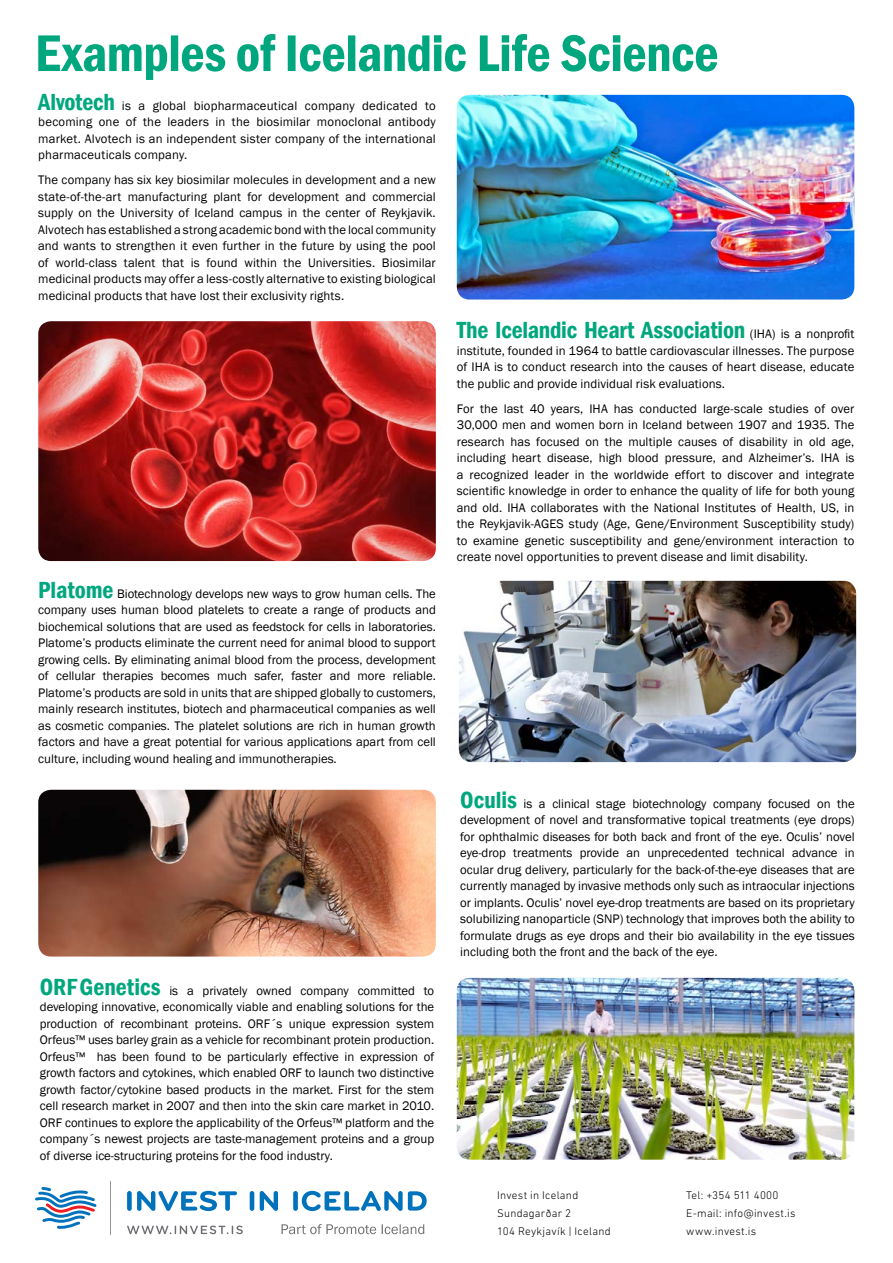
<style>
.page{position:relative;width:893px;height:1263px;background:#fff}
.page>*{position:absolute;margin:0;border:0;box-sizing:border-box;transform-origin:0 0}
.t1{font:600 condensed 24px "Franklin Gothic";letter-spacing:-.01em;color:#00a77e}
.t2{font:12.75px/16.5px "Franklin Gothic";color:#000;text-align:justify}
.t3{font:300 11.25px/18px "DIN Next LT Pro";letter-spacing:.025em;color:#000}
.s1{font-weight:600;font-stretch:condensed;font-size:24px;color:#00a77e}
.s2{font-weight:400;font-stretch:normal;font-size:12.75px;color:#000}
</style>
<div class="page">
<svg style="left:38px;top:34px;width:679px;height:46px"></svg>
<img style="left:457px;top:95px;width:397px;height:205px">
<img style="left:459px;top:581px;width:397px;height:181px">
<img style="left:38px;top:321px;width:398px;height:240px">
<img style="left:457px;top:978px;width:397px;height:182px">
<img style="left:38px;top:790px;width:398px;height:166px">
<svg style="left:282px;top:1224px;width:142px;height:10px"></svg>
<svg style="left:127px;top:1225px;width:116px;height:9px"></svg>
<svg style="left:35px;top:1187px;width:62px;height:42px"></svg>
<hr style="left:110px;top:1181px;width:1px;height:53px;background:#939598">
<div style="left:127px;top:1191px;width:5px;height:20px;background:#0072bc;border-radius:2px"></div>
<svg style="left:137px;top:1191px;width:100px;height:20px"></svg>
<hr style="left:250px;top:1191px;width:4px;height:20px;background:#0072bc;border-radius:2px">
<svg style="left:260px;top:1191px;width:18px;height:20px"></svg>
<div style="left:293px;top:1191px;width:5px;height:20px;background:#0072bc;border-radius:2px"></div>
<svg style="left:302px;top:1191px;width:125px;height:20px"></svg>
<p class="t2" style="left:38px;top:97px;width:399px"><span class="s1">Alvotech</span> is a global biopharmaceutical company dedicated to becoming one of the leaders in the biosimilar monoclonal antibody market. Alvotech is an independent sister company of the international pharmaceuticals company.</p>
<p class="t2" style="left:38px;top:172px;width:399px">The company has six key biosimilar molecules in development and a new state-of-the-art manufacturing plant for development and commercial supply on the University of Iceland campus in the center of Reykjavik.<br>Alvotech has established a strong academic bond with the local community and wants to strengthen it even further in the future by using the pool of world-class talent that is found within the Universities. Biosimilar medicinal products may offer a less-costly alternative to existing biological medicinal products that have lost their exclusivity rights.</p>
<p class="t2" style="left:38px;top:585px;width:399px"><span class="s1">Platome</span> Biotechnology develops new ways to grow human cells. The company uses human blood platelets to create a range of products and biochemical solutions that are used as feedstock for cells in laboratories.<br>Platome’s products eliminate the current need for animal blood to support growing cells. By eliminating animal blood from the process, development of cellular therapies becomes much safer, faster and more reliable.<br>Platome’s products are sold in units that are shipped globally to customers, mainly research institutes, biotech and pharmaceutical companies as well as cosmetic companies. The platelet solutions are rich in human growth factors and have a great potential for various applications apart from cell culture, including wound healing and immunotherapies.</p>
<p class="t2" style="left:40px;top:982px;width:396px"><span class="s1">ORFGenetics</span> is a privately owned company committed to developing innovative, economically viable and enabling solutions for the production of recombinant proteins. ORF´s unique expression system Orfeus™ uses barley grain as a vehicle for recombinant protein production.<br>Orfeus™ has been found to be particularly effective in expression of growth factors and cytokines, which enabled ORF to launch two distinctive growth factor/cytokine based products in the market. First for the stem cell research market in 2007 and then into the skin care market in 2010.<br>ORF continues to explore the applicability of the Orfeus™ platform and the company´s newest projects are taste-management proteins and a group of diverse ice-structuring proteins for the food industry.</p>
<h1 class="t1" style="left:457px;top:314px;width:399px">The Icelandic Heart Association <span class="s2">(IHA) is a nonprofit</span></h1>
<p class="t2" style="left:457px;top:342px;width:399px">institute, founded in 1964 to battle cardiovascular illnesses. The purpose of IHA is to conduct research into the causes of heart disease, educate the public and provide individual risk evaluations.</p>
<p class="t2" style="left:457px;top:400px;width:399px">For the last 40 years, IHA has conducted large-scale studies of over 30,000 men and women born in Iceland between 1907 and 1935. The research has focused on the multiple causes of disability in old age, including heart disease, high blood pressure, and Alzheimer’s. IHA is a recognized leader in the worldwide effort to discover and integrate scientific knowledge in order to enhance the quality of life for both young and old. IHA collaborates with the National Institutes of Health, US, in the Reykjavik-AGES study (Age, Gene/Environment Susceptibility study) to examine genetic susceptibility and gene/environment interaction to create novel opportunities to prevent disease and limit disability.</p>
<p class="t2" style="left:460px;top:795px;width:396px"><span class="s1">Oculis</span> is a clinical stage biotechnology company focused on the development of novel and transformative topical treatments (eye drops) for ophthalmic diseases for both back and front of the eye. Oculis’ novel eye-drop treatments provide an unprecedented technical advance in ocular drug delivery, particularly for the back-of-the-eye diseases that are currently managed by invasive methods only such as intraocular injections or implants. Oculis’ novel eye-drop treatments are based on its proprietary solubilizing nanoparticle (SNP) technology that improves both the ability to formulate drugs as eye drops and their bio availability in the eye tissues including both the front and the back of the eye.</p>
<p class="t3" style="left:497px;top:1186px;width:115px">Invest in Iceland<br>Sundagarðar 2<br>104 Reykjavík | Iceland</p>
<p class="t3" style="left:686px;top:1186px;width:111px">Tel: +354 511 4000<br>E-mail: info@invest.is www.invest.is</p>
</div>
